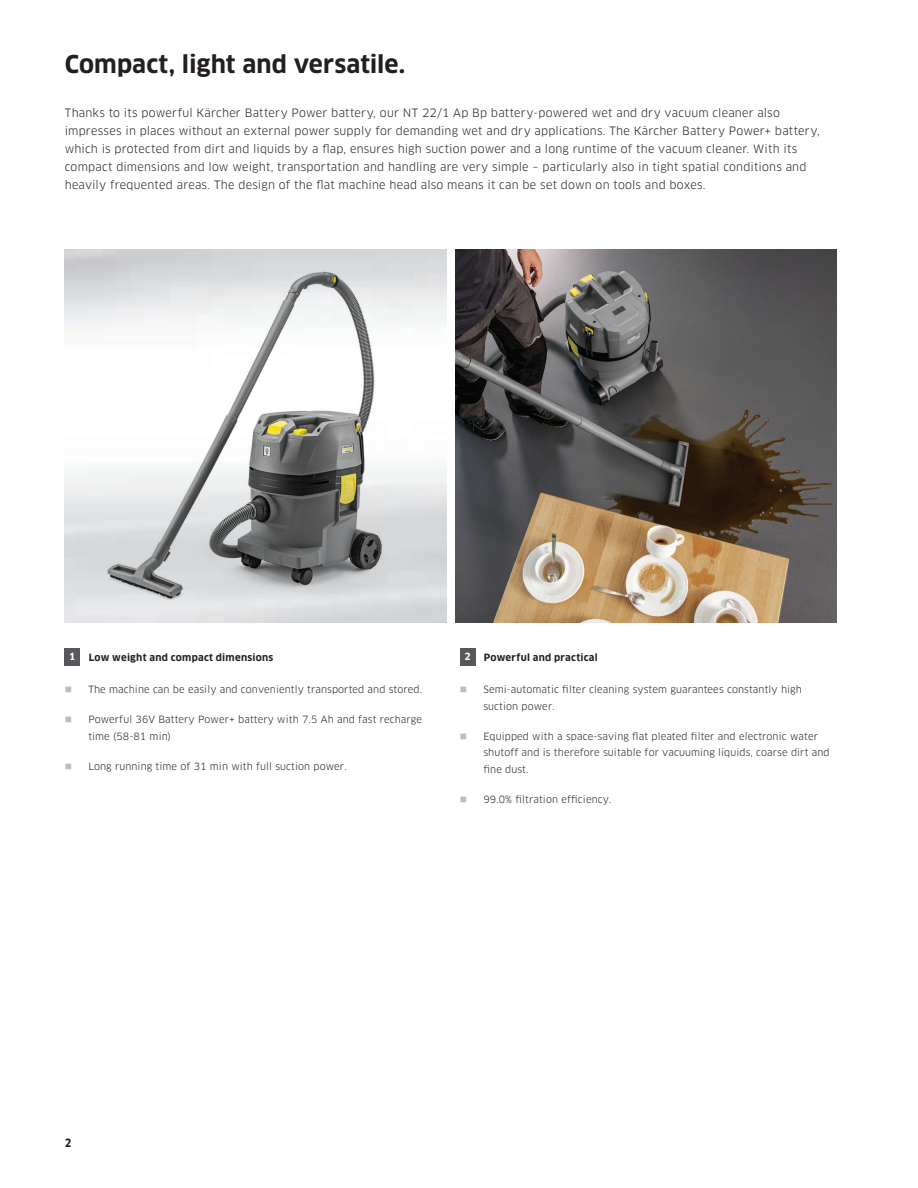
<style>
.page{position:relative;width:918px;height:1188px;background:#fff}
.page>*{position:absolute;margin:0;border:0;box-sizing:border-box;transform-origin:0 0}
.H2_-_Page_Headers__s{font:700 24px "Clan Pro";letter-spacing:.005em;color:#231f20}
.P_-_Paragraph{font:11.25px/18px "Clan Pro";letter-spacing:.015em;color:#231f20}
.t1{font:700 11.25px "Clan Pro Narr";color:#231f20}
.t2{font:9.75px/16.5px "Clan Pro";letter-spacing:.01em;color:#231f20}
.H3_-_Bullet_Headers{font:700 9.75px "Clan Pro";letter-spacing:.03em;color:#231f20}
.H3_-_Bullet{font:700 9.75px "Clan Pro";color:#fff}
.s1{color:#bcbdc0}
</style>
<div class="page">
<img style="left:65px;top:256px;width:359px;height:359px">
<img style="left:455px;top:250px;width:382px;height:373px">
<div style="left:65px;top:648px;width:15px;height:17px;background:#56585c"></div>
<div style="left:460px;top:648px;width:15px;height:17px;background:#56585c"></div>
<h2 class="H2_-_Page_Headers__s" style="left:65px;top:50px;width:342px">Compact, light and versatile.</h2>
<p class="P_-_Paragraph" style="left:65px;top:104px;width:756px">Thanks to its powerful Kärcher Battery Power battery, our NT 22/1 Ap Bp battery-powered wet and dry vacuum cleaner also impresses in places without an external power supply for demanding wet and dry applications. The Kärcher Battery Power+ battery, which is protected from dirt and liquids by a flap, ensures high suction power and a long runtime of the vacuum cleaner. With its compact dimensions and low weight, transportation and handling are very simple – particularly also in tight spatial conditions and heavily frequented areas. The design of the flat machine head also means it can be set down on tools and boxes.</p>
<h3 class="H3_-_Bullet" style="left:69px;top:651px;width:8px">1</h3>
<h3 class="H3_-_Bullet_Headers" style="left:89px;top:651px;width:186px">Low weight and compact dimensions</h3>
<p class="t2" style="left:65px;top:682px;width:359px"><span class="s1">■</span> The machine can be easily and conveniently transported and stored.</p>
<p class="t2" style="left:88px;top:712px;width:335px;text-indent:-24px"><span class="s1">■</span> Powerful 36V Battery Power+ battery with 7.5 Ah and fast recharge time (58-81 min)</p>
<p class="t2" style="left:65px;top:758px;width:283px"><span class="s1">■</span> Long running time of 31 min with full suction power.</p>
<h3 class="H3_-_Bullet" style="left:464px;top:651px;width:8px">2</h3>
<h3 class="H3_-_Bullet_Headers" style="left:484px;top:651px;width:115px">Powerful and practical</h3>
<p class="t2" style="left:483px;top:682px;width:320px;text-indent:-24px"><span class="s1">■</span> Semi-automatic filter cleaning system guarantees constantly high suction power.</p>
<p class="t2" style="left:483px;top:728px;width:348px;text-indent:-24px"><span class="s1">■</span> Equipped with a space-saving flat pleated filter and electronic water shutoff and is therefore suitable for vacuuming liquids, coarse dirt and fine dust.</p>
<p class="t2" style="left:460px;top:791px;width:153px"><span class="s1">■</span> 99.0% filtration efficiency.</p>
<p class="t1" style="left:65px;top:1137px;width:8px">2</p>
</div>
